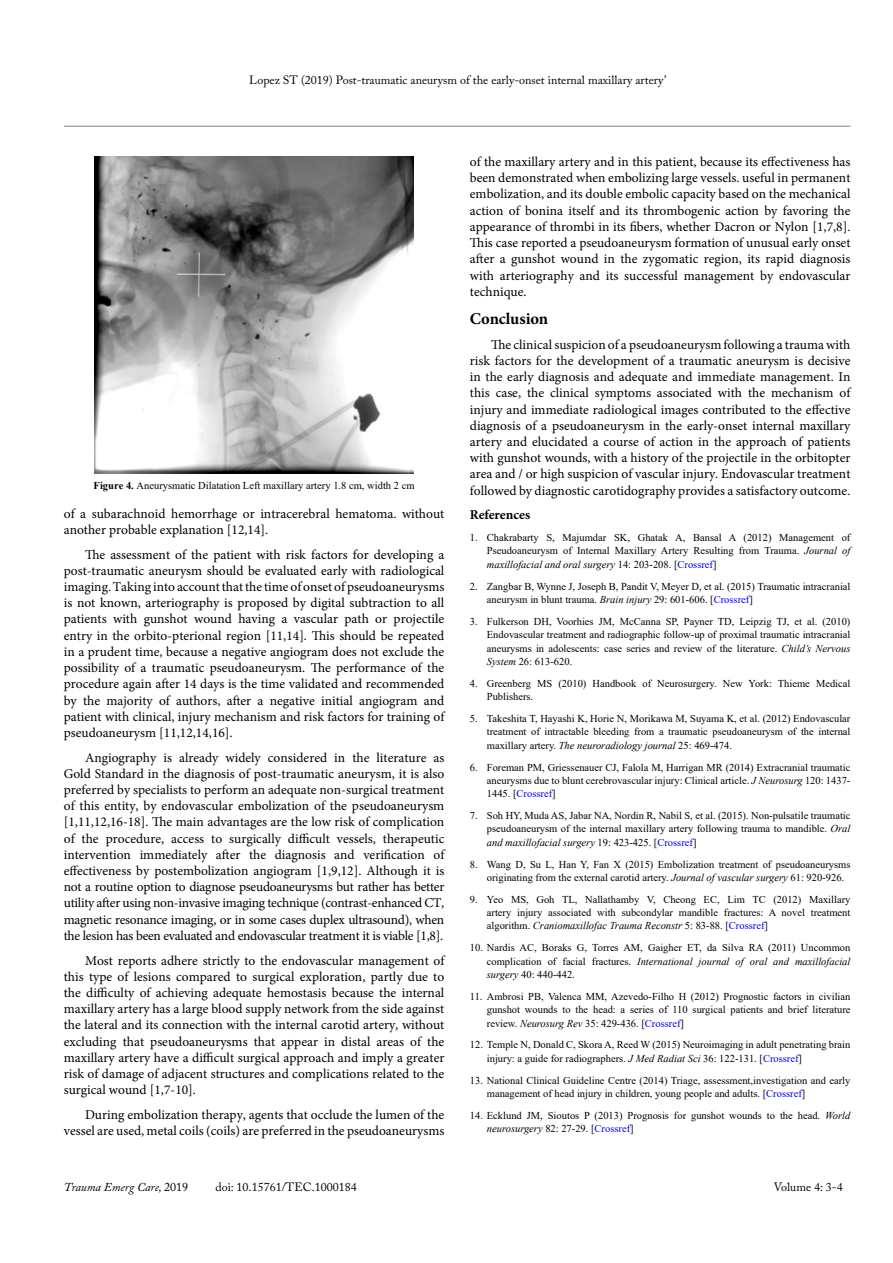
<style>
.page{position:relative;width:893px;height:1263px;background:#fff}
.page>*{position:absolute;margin:0;border:0;box-sizing:border-box;transform-origin:0 0}
.t1{font:700 16.5px "Minion Pro";letter-spacing:-.01em;color:#000}
.t2{font:13.5px/16.2px "Minion Pro";color:#000;text-align:justify}
.t3{font:700 13.5px "Minion Pro";letter-spacing:-.005em;color:#000}
.t4{font:12px "Adobe Caslon Pro";color:#000}
.t5{font:italic 12px "Adobe Caslon Pro";color:#000}
.t6{font:10.5px/13.4px "Times New Roman";color:#000;text-align:justify}
.s1{font-weight:700}
.s2{font-style:italic}
.s3{color:#00f}
.s4{font-style:normal}
</style>
<div class="page">
<hr style="left:64px;top:126px;width:786px;height:1px;background:#808285">
<img style="left:95px;top:156px;width:318px;height:317px">
<p class="t4" style="left:249px;top:73px;width:419px">Lopez ST (2019) Post-traumatic aneurysm of the early-onset internal maxillary artery’</p>
<p class="t6" style="left:94px;top:478px;width:322px"><span class="s1">Figure 4.</span> Aneurysmatic Dilatation Left maxillary artery 1.8 cm, width 2 cm</p>
<p class="t2" style="left:64px;top:505px;width:382px">of a subarachnoid hemorrhage or intracerebral hematoma. without another probable explanation [12,14].</p>
<p class="t2" style="left:64px;top:546px;width:382px;text-indent:21px">The assessment of the patient with risk factors for developing a post-traumatic aneurysm should be evaluated early with radiological imaging. Taking into account that the time of onset of pseudoaneurysms is not known, arteriography is proposed by digital subtraction to all patients with gunshot wound having a vascular path or projectile entry in the orbito-pterional region [11,14]. This should be repeated in a prudent time, because a negative angiogram does not exclude the possibility of a traumatic pseudoaneurysm. The performance of the procedure again after 14 days is the time validated and recommended by the majority of authors, after a negative initial angiogram and patient with clinical, injury mechanism and risk factors for training of pseudoaneurysm [11,12,14,16].</p>
<p class="t2" style="left:64px;top:749px;width:382px;text-indent:21px">Angiography is already widely considered in the literature as Gold Standard in the diagnosis of post-traumatic aneurysm, it is also preferred by specialists to perform an adequate non-surgical treatment of this entity, by endovascular embolization of the pseudoaneurysm [1,11,12,16-18]. The main advantages are the low risk of complication of the procedure, access to surgically difficult vessels, therapeutic intervention immediately after the diagnosis and verification of effectiveness by postembolization angiogram [1,9,12]. Although it is not a routine option to diagnose pseudoaneurysms but rather has better utility after using non-invasive imaging technique (contrast-enhanced CT, magnetic resonance imaging, or in some cases duplex ultrasound), when the lesion has been evaluated and endovascular treatment it is viable [1,8].</p>
<p class="t2" style="left:64px;top:952px;width:382px;text-indent:21px">Most reports adhere strictly to the endovascular management of this type of lesions compared to surgical exploration, partly due to the difficulty of achieving adequate hemostasis because the internal maxillary artery has a large blood supply network from the side against the lateral and its connection with the internal carotid artery, without excluding that pseudoaneurysms that appear in distal areas of the maxillary artery have a difficult surgical approach and imply a greater risk of damage of adjacent structures and complications related to the surgical wound [1,7-10].</p>
<p class="t2" style="left:64px;top:1106px;width:382px;text-align:right">During embolization therapy, agents that occlude the lumen of the vessel are used, metal coils (coils) are preferred in the pseudoaneurysms</p>
<p class="t2" style="left:470px;top:154px;width:382px">of the maxillary artery and in this patient, because its effectiveness has been demonstrated when embolizing large vessels. useful in permanent embolization, and its double embolic capacity based on the mechanical action of bonina itself and its thrombogenic action by favoring the appearance of thrombi in its fibers, whether Dacron or Nylon [1,7,8].<br>This case reported a pseudoaneurysm formation of unusual early onset after a gunshot wound in the zygomatic region, its rapid diagnosis with arteriography and its successful management by endovascular technique.</p>
<p class="t1" style="left:470px;top:307px;width:80px">Conclusion</p>
<p class="t2" style="left:470px;top:336px;width:382px;text-indent:21px">The clinical suspicion of a pseudoaneurysm following a trauma with risk factors for the development of a traumatic aneurysm is decisive in the early diagnosis and adequate and immediate management. In this case, the clinical symptoms associated with the mechanism of injury and immediate radiological images contributed to the effective diagnosis of a pseudoaneurysm in the early-onset internal maxillary artery and elucidated a course of action in the approach of patients with gunshot wounds, with a history of the projectile in the orbitopter area and / or high suspicion of vascular injury. Endovascular treatment followed by diagnostic carotidography provides a satisfactory outcome.</p>
<p class="t3" style="left:470px;top:505px;width:62px">References</p>
<p class="t6" style="left:487px;top:531px;width:365px;text-indent:-17px">1. Chakrabarty S, Majumdar SK, Ghatak A, Bansal A (2012) Management of Pseudoaneurysm of Internal Maxillary Artery Resulting from Trauma. <span class="s2">Journal of maxillofacial and oral surgery</span> 14: 203-208. [<span class="s3">Crossref</span>]</p>
<p class="t6" style="left:487px;top:579px;width:365px;text-indent:-17px">2. Zangbar B, Wynne J, Joseph B, Pandit V, Meyer D, et al. (2015) Traumatic intracranial aneurysm in blunt trauma. <span class="s2">Brain injury</span> 29: 601-606. [<span class="s3">Crossref</span>]</p>
<p class="t6" style="left:487px;top:614px;width:365px;text-indent:-17px">3. Fulkerson DH, Voorhies JM, McCanna SP, Payner TD, Leipzig TJ, et al. (2010)<br>Endovascular treatment and radiographic follow-up of proximal traumatic intracranial aneurysms in adolescents: case series and review of the literature. <span class="s2">Child’s Nervous System</span> 26: 613-620.</p>
<p class="t6" style="left:487px;top:676px;width:365px;text-indent:-17px">4. Greenberg MS (2010) Handbook of Neurosurgery. New York: Thieme Medical<br>Publishers.</p>
<p class="t6" style="left:487px;top:711px;width:365px;text-indent:-17px">5. Takeshita T, Hayashi K, Horie N, Morikawa M, Suyama K, et al. (2012) Endovascular treatment of intractable bleeding from a traumatic pseudoaneurysm of the internal maxillary artery. <span class="s2">The neuroradiology journal</span> 25: 469-474.</p>
<p class="t6" style="left:487px;top:760px;width:365px;text-indent:-17px">6. Foreman PM, Griessenauer CJ, Falola M, Harrigan MR (2014) Extracranial traumatic aneurysms due to blunt cerebrovascular injury: Clinical article. <span class="s2">J Neurosurg</span> 120: 1437- 1445. [<span class="s3">Crossref</span>]</p>
<p class="t6" style="left:487px;top:808px;width:365px;text-indent:-17px">7. Soh HY, Muda AS, Jabar NA, Nordin R, Nabil S, et al. (2015). Non-pulsatile traumatic pseudoaneurysm of the internal maxillary artery following trauma to mandible. <span class="s2">Oral and maxillofacial surgery</span> 19: 423-425. [<span class="s3">Crossref</span>]</p>
<p class="t6" style="left:487px;top:857px;width:365px;text-indent:-17px">8. Wang D, Su L, Han Y, Fan X (2015) Embolization treatment of pseudoaneurysms originating from the external carotid artery. <span class="s2">Journal of vascular surgery</span> 61: 920-926.</p>
<p class="t6" style="left:487px;top:892px;width:365px;text-indent:-17px">9. Yeo MS, Goh TL, Nallathamby V, Cheong EC, Lim TC (2012) Maxillary artery injury associated with subcondylar mandible fractures: A novel treatment algorithm. <span class="s2">Craniomaxillofac Trauma Reconstr</span> 5: 83-88. [<span class="s3">Crossref</span>]</p>
<p class="t6" style="left:487px;top:941px;width:365px;text-indent:-17px">10. Nardis AC, Boraks G, Torres AM, Gaigher ET, da Silva RA (2011) Uncommon complication of facial fractures. <span class="s2">International journal of oral and maxillofacial surgery</span> 40: 440-442.</p>
<p class="t6" style="left:487px;top:989px;width:365px;text-indent:-17px">11. Ambrosi PB, Valenca MM, Azevedo-Filho H (2012) Prognostic factors in civilian gunshot wounds to the head: a series of 110 surgical patients and brief literature review. <span class="s2">Neurosurg Rev</span> 35: 429-436. [<span class="s3">Crossref</span>]</p>
<p class="t6" style="left:487px;top:1038px;width:365px;text-indent:-17px">12. Temple N, Donald C, Skora A, Reed W (2015) Neuroimaging in adult penetrating brain injury: a guide for radiographers. <span class="s2">J Med Radiat Sci</span> 36: 122-131. [<span class="s3">Crossref</span>]</p>
<p class="t6" style="left:487px;top:1073px;width:365px;text-indent:-17px">13. National Clinical Guideline Centre (2014) Triage, assessment,investigation and early management of head injury in children, young people and adults. [<span class="s3">Crossref</span>]</p>
<p class="t6" style="left:487px;top:1108px;width:365px;text-indent:-17px">14. Ecklund JM, Sioutos P (2013) Prognosis for gunshot wounds to the head. <span class="s2">World neurosurgery</span> 82: 27-29. [<span class="s3">Crossref</span>]</p>
<p class="t5" style="left:64px;top:1180px;width:126px">Trauma Emerg Care, <span class="s4">2019</span></p>
<p class="t4" style="left:215px;top:1180px;width:143px">doi: 10.15761/TEC.1000184</p>
<p class="t4" style="left:774px;top:1180px;width:71px">Volume 4: 3-4</p>
</div>
